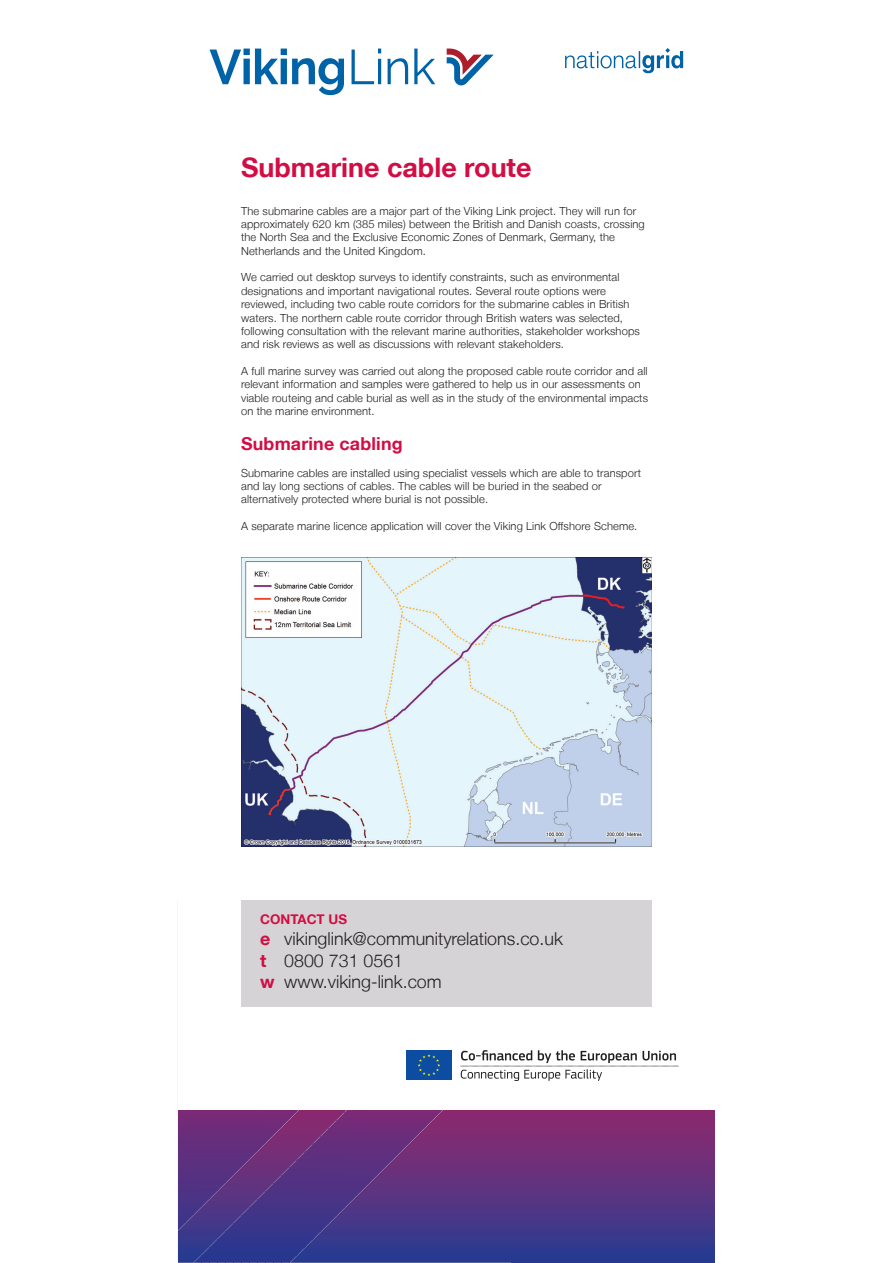
<style>
.page{position:relative;width:893px;height:1263px;background:#fff}
.page>*{position:absolute;margin:0;border:0;box-sizing:border-box;transform-origin:0 0}
.t1{font:700 26.85px "Helvetica Neue LT";color:#d20d44}
.t2{font:300 17.85px/21.5px "Helvetica Neue LT";color:#231f20}
.t3{font:700 17.85px "Helvetica Neue LT";letter-spacing:.01em;color:#d20d44}
.t4{font:700 13.35px "Helvetica Neue LT";color:#d20d44}
.t5{font:300 11.1px/13.4px "Helvetica Neue LT";letter-spacing:.01em;color:#231f20}
.s1{font-weight:700;color:#d20d44}
</style>
<div class="page">
<svg style="left:178px;top:1110px;width:333px;height:153px;background:#553482"></svg>
<img style="left:297px;top:1110px;width:8px;height:2px">
<img style="left:289px;top:1110px;width:8px;height:10px">
<img style="left:281px;top:1110px;width:8px;height:18px">
<img style="left:178px;top:1110px;width:8px;height:121px">
<img style="left:273px;top:1110px;width:8px;height:26px">
<img style="left:186px;top:1110px;width:8px;height:113px">
<img style="left:265px;top:1110px;width:8px;height:34px">
<img style="left:257px;top:1110px;width:8px;height:42px">
<img style="left:194px;top:1110px;width:8px;height:105px">
<img style="left:249px;top:1110px;width:8px;height:50px">
<img style="left:202px;top:1110px;width:8px;height:97px">
<img style="left:241px;top:1110px;width:8px;height:58px">
<img style="left:233px;top:1110px;width:8px;height:65px">
<img style="left:209px;top:1110px;width:9px;height:89px">
<img style="left:225px;top:1110px;width:8px;height:73px">
<img style="left:217px;top:1110px;width:8px;height:81px">
<img style="left:448px;top:1110px;width:8px;height:2px">
<img style="left:440px;top:1110px;width:8px;height:10px">
<img style="left:432px;top:1110px;width:8px;height:18px">
<img style="left:424px;top:1110px;width:8px;height:26px">
<img style="left:416px;top:1110px;width:8px;height:34px">
<img style="left:408px;top:1110px;width:8px;height:42px">
<img style="left:400px;top:1110px;width:8px;height:50px">
<img style="left:393px;top:1110px;width:7px;height:58px">
<img style="left:385px;top:1110px;width:8px;height:65px">
<img style="left:377px;top:1110px;width:8px;height:73px">
<img style="left:369px;top:1110px;width:8px;height:81px">
<img style="left:361px;top:1110px;width:8px;height:89px">
<img style="left:353px;top:1110px;width:8px;height:97px">
<img style="left:345px;top:1110px;width:8px;height:105px">
<img style="left:337px;top:1112px;width:8px;height:111px">
<img style="left:329px;top:1120px;width:8px;height:111px">
<img style="left:321px;top:1128px;width:8px;height:111px">
<img style="left:313px;top:1136px;width:8px;height:111px">
<img style="left:305px;top:1144px;width:8px;height:111px">
<img style="left:297px;top:1152px;width:8px;height:111px">
<img style="left:289px;top:1159px;width:8px;height:104px">
<img style="left:281px;top:1167px;width:8px;height:96px">
<img style="left:273px;top:1175px;width:8px;height:88px">
<img style="left:265px;top:1183px;width:8px;height:80px">
<img style="left:257px;top:1191px;width:8px;height:72px">
<img style="left:249px;top:1199px;width:8px;height:64px">
<img style="left:241px;top:1207px;width:8px;height:56px">
<img style="left:233px;top:1215px;width:8px;height:48px">
<img style="left:225px;top:1223px;width:8px;height:40px">
<img style="left:217px;top:1231px;width:8px;height:32px">
<img style="left:209px;top:1239px;width:8px;height:24px">
<img style="left:201px;top:1247px;width:9px;height:16px">
<svg style="left:194px;top:1255px;width:8px;height:8px"></svg>
<svg style="left:511px;top:1110px;width:204px;height:153px;background:#5c327f"></svg>
<svg style="left:447px;top:49px;width:47px;height:36px"></svg>
<svg style="left:209px;top:49px;width:135px;height:46px"></svg>
<svg style="left:351px;top:49px;width:30px;height:35px"></svg>
<svg style="left:388px;top:58px;width:20px;height:26px"></svg>
<svg style="left:414px;top:49px;width:21px;height:35px"></svg>
<svg style="left:565px;top:48px;width:118px;height:25px"></svg>
<svg style="left:406px;top:1050px;width:46px;height:30px"></svg>
<div style="left:406px;top:1051px;width:45px;height:29px;background:#0d4da1"></div>
<svg style="left:418px;top:1054px;width:22px;height:22px"></svg>
<svg style="left:460px;top:1050px;width:219px;height:31px"></svg>
<img style="left:241px;top:557px;width:410px;height:290px">
<div style="left:241px;top:900px;width:410px;height:107px;background:#d5d3d5"></div>
<h1 class="t1" style="left:241px;top:158px;width:292px">Submarine cable route</h1>
<p class="t5" style="left:241px;top:205px;width:405px">The submarine cables are a major part of the Viking Link project. They will run for approximately 620 km (385 miles) between the British and Danish coasts, crossing the North Sea and the Exclusive Economic Zones of Denmark, Germany, the Netherlands and the United Kingdom.</p>
<p class="t5" style="left:241px;top:272px;width:400px">We carried out desktop surveys to identify constraints, such as environmental designations and important navigational routes. Several route options were reviewed, including two cable route corridors for the submarine cables in British waters. The northern cable route corridor through British waters was selected, following consultation with the relevant marine authorities, stakeholder workshops and risk reviews as well as discussions with relevant stakeholders.</p>
<p class="t5" style="left:241px;top:365px;width:408px">A full marine survey was carried out along the proposed cable route corridor and all relevant information and samples were gathered to help us in our assessments on viable routeing and cable burial as well as in the study of the environmental impacts on the marine environment.</p>
<h2 class="t3" style="left:241px;top:437px;width:163px">Submarine cabling</h2>
<p class="t5" style="left:241px;top:467px;width:401px">Submarine cables are installed using specialist vessels which are able to transport and lay long sections of cables. The cables will be buried in the seabed or alternatively protected where burial is not possible.</p>
<p class="t5" style="left:241px;top:520px;width:398px">A separate marine licence application will cover the Viking Link Offshore Scheme.</p>
<p class="t4" style="left:260px;top:914px;width:88px">CONTACT US</p>
<h2 class="t2" style="left:260px;top:930px;width:304px"><span class="s1">e</span> vikinglink@communityrelations.co.uk <span class="s1">t</span> 0800 731 0561<br><span class="s1">w</span> www.viking-link.com</h2>
</div>
